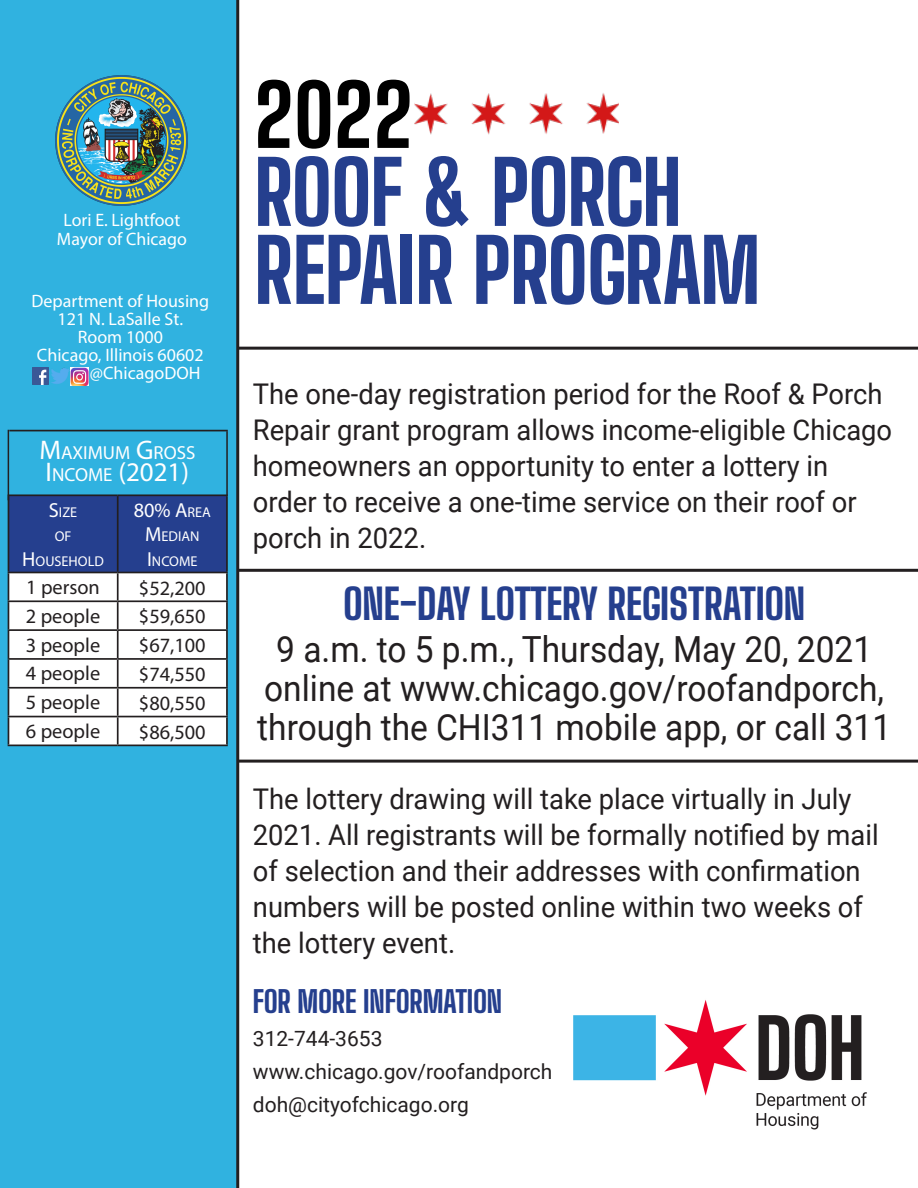
<style>
.page{position:relative;width:918px;height:1188px;background:#fff}
.page>*{position:absolute;margin:0;border:0;box-sizing:border-box;transform-origin:0 0}
.t1{font:800 86.4px/78px "Big Shoulders Display";letter-spacing:-.015em;color:#253f8e}
.t2{font:800 84.3px "Big Shoulders Display";color:#000}
.t3{font:800 42px "Big Shoulders Display";letter-spacing:-.015em;color:#253f8e}
.t4{font:36px/39px "Roboto";color:#231f20;scale:.93 1}
.t5{font:800 30px "Big Shoulders Display";letter-spacing:-.015em;color:#253f8e}
.t6{font:28.5px/36px "Roboto";color:#231f20;scale:.96 1}
.t7{font:27px "Myriad Pro";color:#fff}
.t8{font:21px "Roboto";color:#231f20}
.t9{font:20.4px "Myriad Pro";color:#231f20}
.t10{font:20.4px "Myriad Pro";color:#fff}
.t11{font:18.9px "Myriad Pro";color:#fff}
.t12{font:18px/18px "Myriad Pro";color:#fff;text-align:center}
.t13{font:14.25px/24.5px "Myriad Pro";color:#fff}
.s1{font-size:27px}
.s2{font-size:18.9px}
.s3{font-size:20.4px}
.s4{font-size:14.25px}
</style>
<div class="page">
<div style="left:0;top:0;width:239px;height:1188px;background:#30b2e0"></div>
<img style="left:415px;top:93px;width:203px;height:42px">
<hr style="left:238px;top:347px;width:680px;height:3px;background:#231f20">
<img style="left:54px;top:75px;width:135px;height:132px">
<img style="left:50px;top:366px;width:20px;height:20px">
<img style="left:32px;top:368px;width:17px;height:16px">
<img style="left:71px;top:368px;width:17px;height:17px">
<hr style="left:8px;top:494px;width:110px;height:2px;background:#231f20">
<hr style="left:118px;top:494px;width:110px;height:2px;background:#231f20">
<hr style="left:226px;top:496px;width:2px;height:76px;background:#231f20">
<hr style="left:118px;top:572px;width:110px;height:1px;background:#231f20">
<hr style="left:226px;top:573px;width:2px;height:27px;background:#231f20">
<hr style="left:118px;top:600px;width:110px;height:2px;background:#231f20">
<hr style="left:226px;top:602px;width:2px;height:27px;background:#231f20">
<hr style="left:118px;top:629px;width:110px;height:2px;background:#231f20">
<hr style="left:226px;top:631px;width:2px;height:27px;background:#231f20">
<hr style="left:118px;top:658px;width:110px;height:2px;background:#231f20">
<hr style="left:226px;top:660px;width:2px;height:27px;background:#231f20">
<hr style="left:118px;top:687px;width:110px;height:2px;background:#231f20">
<hr style="left:226px;top:689px;width:2px;height:27px;background:#231f20">
<svg style="left:8px;top:495px;width:219px;height:250px"></svg>
<hr style="left:118px;top:716px;width:110px;height:1px;background:#231f20">
<hr style="left:117px;top:717px;width:2px;height:28px;background:#231f20">
<hr style="left:226px;top:717px;width:2px;height:28px;background:#231f20">
<hr style="left:8px;top:745px;width:110px;height:1px;background:#231f20">
<hr style="left:118px;top:745px;width:110px;height:1px;background:#231f20">
<hr style="left:8px;top:430px;width:1px;height:70px;background:#231f20">
<hr style="left:226px;top:431px;width:2px;height:65px;background:#231f20">
<hr style="left:9px;top:430px;width:219px;height:1px;background:#231f20">
<hr style="left:238px;top:569px;width:680px;height:3px;background:#231f20">
<hr style="left:238px;top:760px;width:680px;height:3px;background:#231f20">
<img style="left:574px;top:1000px;width:293px;height:130px">
<p class="t12" style="left:64px;top:211px;width:118px">Lori E. Lightfoot</p>
<p class="t12" style="left:57px;top:230px;width:131px">Mayor of Chicago</p>
<p class="t12" style="left:31px;top:291px;width:179px">Department of Housing</p>
<p class="t12" style="left:37px;top:309px;width:168px">121 N. LaSalle St.<br>Room 1000<br>Chicago, Illinois 60602</p>
<p class="t12" style="left:90px;top:363px;width:112px">@ChicagoDOH</p>
<p class="t11" style="left:39px;top:441px;width:157px"><span class="s1">M</span>AXIMUM <span class="s1">G</span>ROSS</p>
<p class="t7" style="left:46px;top:455px;width:145px">I <span class="s2">NCOME</span> (2021)</p>
<p class="t13" style="left:49px;top:500px;width:30px"><span class="s3">S</span>IZE</p>
<p class="t13" style="left:55px;top:524px;width:18px">OF</p>
<p class="t13" style="left:22px;top:548px;width:83px"><span class="s3">H</span>OUSEHOLD</p>
<p class="t10" style="left:134px;top:497px;width:79px">80% A<span class="s4">REA</span></p>
<p class="t13" style="left:145px;top:524px;width:56px"><span class="s3">M</span>EDIAN<br><span class="s3">I</span> NCOME</p>
<p class="t9" style="left:26px;top:575px;width:75px">1 person</p>
<p class="t9" style="left:139px;top:575px;width:68px">$52,200</p>
<p class="t9" style="left:26px;top:603px;width:76px">2 people</p>
<p class="t9" style="left:139px;top:604px;width:68px">$59,650</p>
<p class="t9" style="left:26px;top:632px;width:76px">3 people</p>
<p class="t9" style="left:139px;top:633px;width:68px">$67,100</p>
<p class="t9" style="left:26px;top:661px;width:76px">4 people</p>
<p class="t9" style="left:139px;top:662px;width:68px">$74,550</p>
<p class="t9" style="left:26px;top:690px;width:76px">5 people</p>
<p class="t9" style="left:139px;top:690px;width:68px">$80,550</p>
<p class="t9" style="left:26px;top:719px;width:76px">6 people</p>
<p class="t9" style="left:139px;top:719px;width:68px">$86,500</p>
<p class="t2" style="left:254px;top:56px;width:160px">2022</p>
<p class="t1" style="left:254px;top:154px;width:508px">ROOF &amp; PORCH<br>REPAIR PROGRAM</p>
<p class="t6" style="left:253px;top:375px;width:667px">The one-day registration period for the Roof &amp; Porch Repair grant program allows income-eligible Chicago homeowners an opportunity to enter a lottery in order to receive a one-time service on their roof or porch in 2022.</p>
<p class="t3" style="left:343px;top:574px;width:464px">ONE-DAY LOTTERY REGISTRATION</p>
<p class="t4" style="left:276px;top:629px;width:642px">9 a.m. to 5 p.m., Thursday, May 20, 2021</p>
<p class="t4" style="left:257px;top:668px;width:683px">online at www.chicago.gov/roofandporch, through the CHI311 mobile app, or call 311</p>
<p class="t6" style="left:253px;top:780px;width:653px">The lottery drawing will take place virtually in July 2021. All registrants will be formally notified by mail of selection and their addresses with confirmation numbers will be posted online within two weeks of the lottery event.</p>
<p class="t5" style="left:253px;top:981px;width:251px">FOR MORE INFORMATION</p>
<p class="t8" style="left:253px;top:1024px;width:131px">312-744-3653</p>
<p class="t8" style="left:253px;top:1057px;width:301px">www.chicago.gov/roofandporch</p>
<p class="t8" style="left:253px;top:1090px;width:218px">doh@cityofchicago.org</p>
</div>
